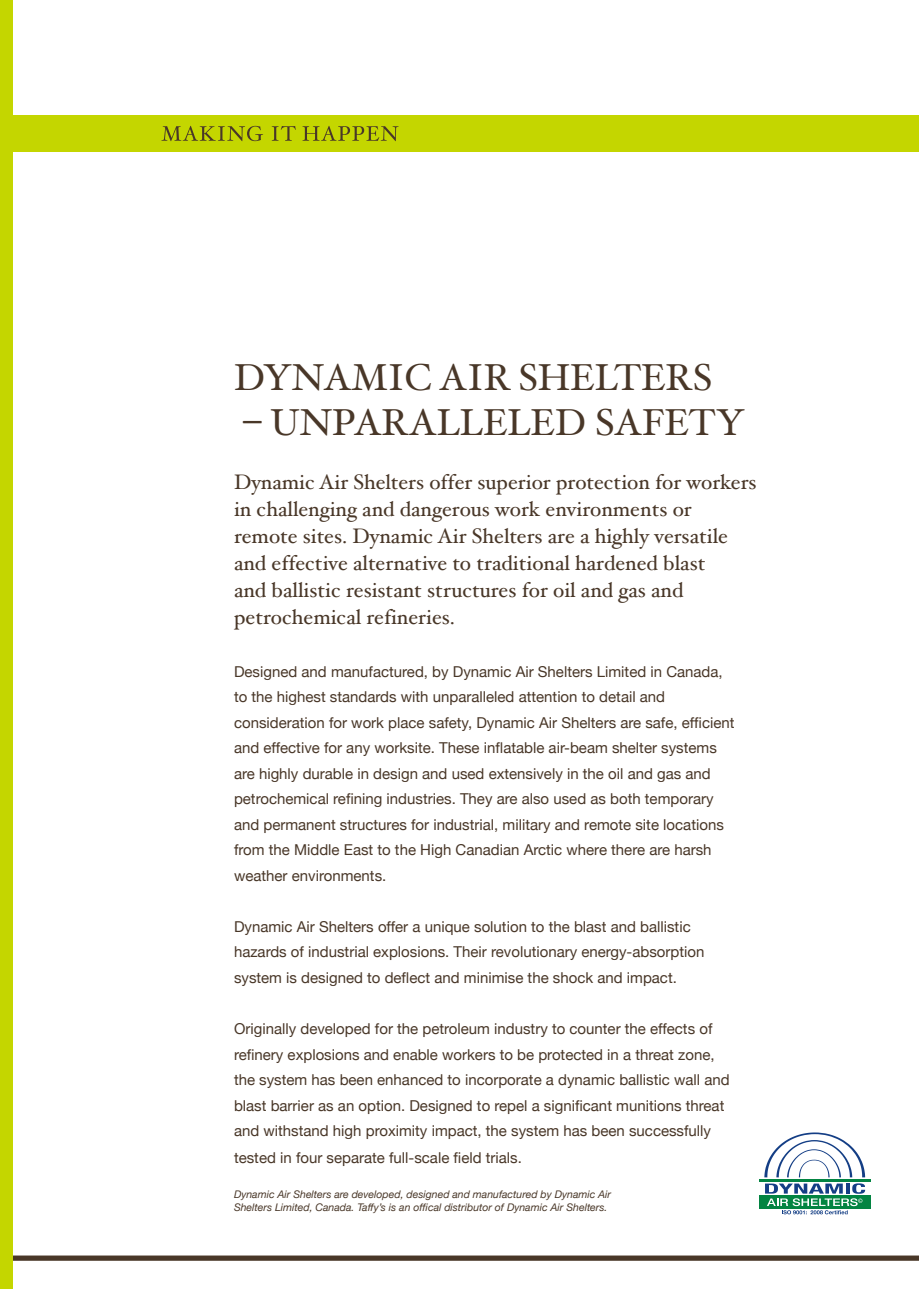
<style>
.page{position:relative;width:919px;height:1289px;background:#fff}
.page>*{position:absolute;margin:0;border:0;box-sizing:border-box;transform-origin:0 0}
.t1{font:37.5px "Hoefler Text";color:#493728}
.t2{font:21px/27px "Hoefler Text";color:#493728}
.t3{font:15px/25.5px "Helvetica Neue";color:#493728}
.t4{font:italic 10.5px/12.6px "Helvetica Neue";color:#493728}
</style>
<div class="page">
<div style="left:0;top:1255px;width:918px;height:5px;background:#493728"></div>
<div style="left:13px;top:115px;width:905px;height:36px;background:#c4d600"></div>
<svg style="left:162px;top:126px;width:101px;height:15px"></svg>
<svg style="left:272px;top:126px;width:24px;height:15px"></svg>
<svg style="left:302px;top:126px;width:96px;height:15px"></svg>
<div style="left:0;top:0;width:13px;height:1288px;background:#c4d600"></div>
<div style="left:758px;top:1195px;width:112px;height:13px;background:#038442"></div>
<svg style="left:765px;top:1183px;width:100px;height:31px"></svg>
<hr style="left:758px;top:1179px;width:112px;height:2px;background:#038442">
<svg style="left:764px;top:1132px;width:101px;height:45px"></svg>
<h1 class="t1" style="left:234px;top:355px;width:479px">DYNAMIC AIR SHELTERS</h1>
<h1 class="t1" style="left:243px;top:400px;width:503px">– UNPARALLELED SAFETY</h1>
<p class="t2" style="left:234px;top:468px;width:524px">Dynamic Air Shelters offer superior protection for workers in challenging and dangerous work environments or remote sites. Dynamic Air Shelters are a highly versatile and effective alternative to traditional hardened blast<br>and ballistic resistant structures for oil and gas and petrochemical refineries.</p>
<p class="t3" style="left:234px;top:658px;width:502px">Designed and manufactured, by Dynamic Air Shelters Limited in Canada, to the highest standards with unparalleled attention to detail and consideration for work place safety, Dynamic Air Shelters are safe, efficient and effective for any worksite. These inflatable air-beam shelter systems are highly durable in design and used extensively in the oil and gas and petrochemical refining industries. They are also used as both temporary and permanent structures for industrial, military and remote site locations from the Middle East to the High Canadian Arctic where there are harsh weather environments.</p>
<p class="t3" style="left:234px;top:913px;width:472px">Dynamic Air Shelters offer a unique solution to the blast and ballistic hazards of industrial explosions. Their revolutionary energy-absorption system is designed to deflect and minimise the shock and impact.</p>
<p class="t3" style="left:234px;top:1015px;width:497px">Originally developed for the petroleum industry to counter the effects of refinery explosions and enable workers to be protected in a threat zone, the system has been enhanced to incorporate a dynamic ballistic wall and blast barrier as an option. Designed to repel a significant munitions threat and withstand high proximity impact, the system has been successfully</p>
<p class="t3" style="left:234px;top:1144px;width:289px">tested in four separate full-scale field trials.</p>
<p class="t4" style="left:234px;top:1187px;width:378px">Dynamic Air Shelters are developed, designed and manufactured by Dynamic Air<br>Shelters Limited, Canada. Taffy’s is an offical distributor of Dynamic Air Shelters.</p>
</div>
